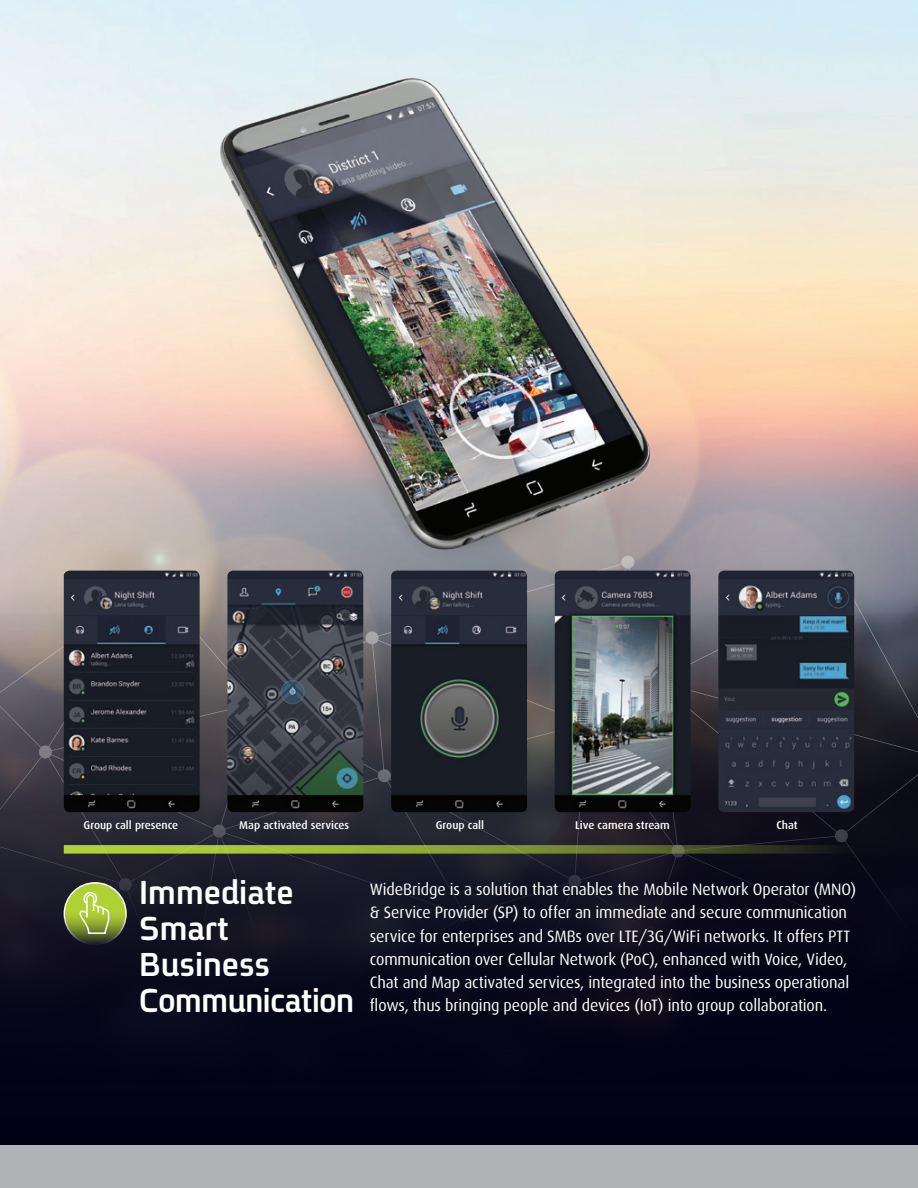
<style>
.page{position:relative;width:918px;height:1188px;background:#fff}
.page>*{position:absolute;margin:0;border:0;box-sizing:border-box;transform-origin:0 0}
.n_-_body_text_title{font:700 36px/36px "En Spoiler";color:#fff}
.n_-_body_text{font:16.5px/23.2px "Dax";letter-spacing:-.01em;color:#fff}
.n_-_bullets{font:500 11.25px "Dax";color:#fff}
</style>
<div class="page">
<div style="left:0;top:612px;width:918px;height:539px;background:#010116"></div>
<svg style="left:0;top:555px;width:918px;height:380px"></svg>
<img style="left:391px;top:574px;width:136px;height:238px">
<img style="left:227px;top:574px;width:136px;height:238px">
<img style="left:555px;top:574px;width:136px;height:238px">
<img style="left:718px;top:571px;width:136px;height:241px">
<img style="left:64px;top:574px;width:136px;height:238px">
<div style="left:0;top:1146px;width:918px;height:42px;background:#b2b3b7"></div>
<img style="left:0;top:48px;width:846px;height:526px">
<svg style="left:64px;top:883px;width:62px;height:62px"></svg>
<div style="left:64px;top:882px;width:63px;height:63px;border:2px solid #fff;border-radius:50%"></div>
<svg style="left:77px;top:891px;width:33px;height:44px"></svg>
<p class="n_-_bullets" style="left:84px;top:819px;width:96px">Group call presence</p>
<p class="n_-_bullets" style="left:239px;top:819px;width:111px">Map activated services</p>
<p class="n_-_bullets" style="left:436px;top:819px;width:50px">Group call</p>
<p class="n_-_bullets" style="left:575px;top:819px;width:96px">Live camera stream</p>
<p class="n_-_bullets" style="left:776px;top:819px;width:23px">Chat</p>
<p class="n_-_body_text_title" style="left:139px;top:873px;width:156px">Immediate<br>Smart</p>
<p class="n_-_body_text_title" style="left:139px;top:945px;width:216px">Business<br>Communication</p>
<p class="n_-_body_text" style="left:370px;top:878px;width:488px">WideBridge is a solution that enables the Mobile Network Operator (MNO( &amp; Service Provider (SP) to offer an immediate and secure communication service for enterprises and SMBs over LTE/3 /G WiFi networks It. offers PTT communication over Cellular Network (PoC ,) enhanced with Voice, Video, Chat and Map activated services, integrated into the business operational flows, thus bringing people and devices (IoT) into group collaboration.</p>
</div>
